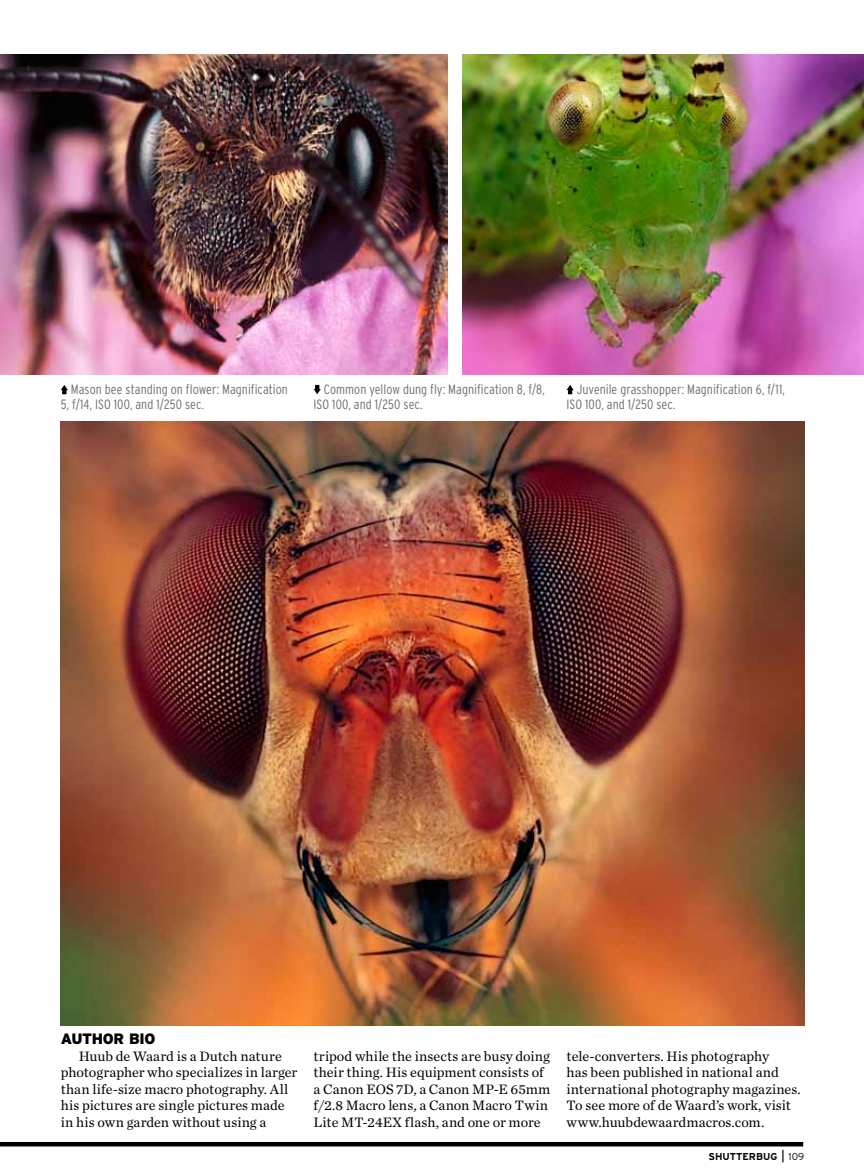
<style>
.page{position:relative;width:864px;height:1175px;background:#fff}
.page>*{position:absolute;margin:0;border:0;box-sizing:border-box;transform-origin:0 0}
.t1{font:900 15px "Interstate";letter-spacing:-.025em;color:#000}
.t2{font:14.25px/16.5px "Chronicle Text O1";letter-spacing:.005em;color:#000}
.t3{font:300 condensed 13.5px/15px "Interstate";letter-spacing:.005em;color:#6d6e71}
.t4{font:700 10.05px "Interstate";color:#000}
.s1{font-weight:400;font-stretch:condensed;font-size:12.75px}
.s2{font-weight:300}
</style>
<div class="page">
<hr style="left:0;top:1142px;width:803px;height:4px;background:#000">
<img style="left:0;top:54px;width:448px;height:320px">
<img style="left:463px;top:54px;width:401px;height:320px">
<img style="left:61px;top:422px;width:743px;height:603px">
<svg style="left:61px;top:385px;width:7px;height:9px"></svg>
<svg style="left:567px;top:385px;width:7px;height:9px"></svg>
<svg style="left:314px;top:385px;width:7px;height:9px"></svg>
<p class="t3" style="left:61px;top:382px;width:229px;text-indent:10px">Mason bee standing on flower: Magnification<br>5, f/14, ISO 100, and 1/250 sec.</p>
<p class="t3" style="left:567px;top:382px;width:220px;text-indent:10px">Juvenile grasshopper: Magnification 6, f/11,<br>ISO 100, and 1/250 sec.</p>
<p class="t3" style="left:314px;top:382px;width:233px;text-indent:10px">Common yellow dung fly: Magnification 8, f/8,<br>ISO 100, and 1/250 sec.</p>
<p class="t1" style="left:61px;top:1030px;width:96px">AUTHOR BIO</p>
<p class="t2" style="left:61px;top:1047px;width:238px;text-indent:18px">Huub de Waard is a Dutch nature photographer who specializes in larger than life-size macro photography. All his pictures are single pictures made in his own garden without using a</p>
<p class="t2" style="left:314px;top:1047px;width:238px">tripod while the insects are busy doing their thing. His equipment consists of a Canon EOS 7D, a Canon MP-E 65mm f/2.8 Macro lens, a Canon Macro Twin Lite MT-24EX flash, and one or more</p>
<p class="t2" style="left:567px;top:1047px;width:236px">tele-converters. His photography<br>has been published in national and international photography magazines.<br>To see more of de Waard’s work, visit www.huubdewaardmacros.com.</p>
<p class="t4" style="left:709px;top:1150px;width:97px">SHUTTERBUG <span class="s1">|</span> <span class="s2">109</span></p>
</div>
